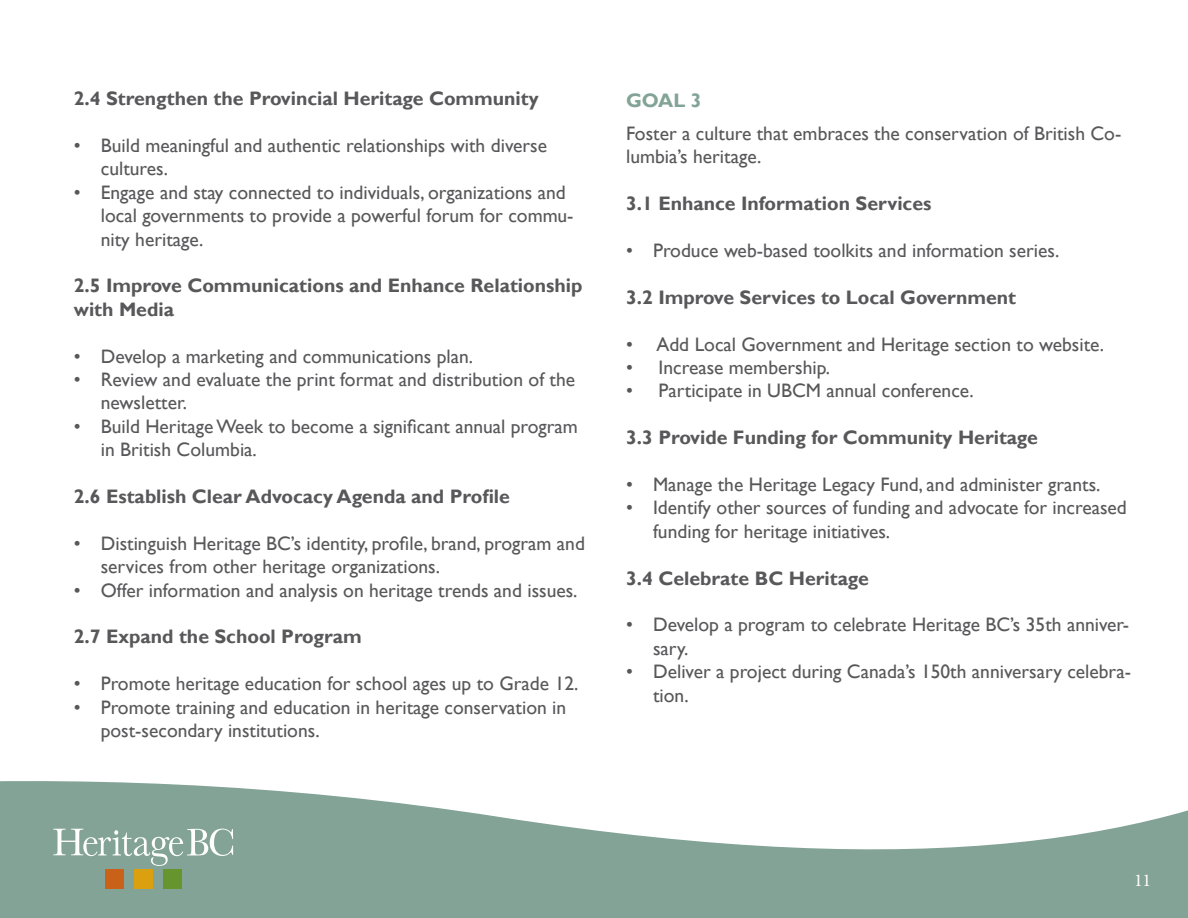
<style>
.page{position:relative;width:1188px;height:918px;background:#fff}
.page>*{position:absolute;margin:0;border:0;box-sizing:border-box;transform-origin:0 0}
.t1{font:19.5px/23.4px "Gill Sans";color:#58585a}
.t2{font:700 19.5px/23.4px "Gill Sans";color:#58585a}
.t3{font:700 19.5px "Gill Sans";color:#82a396}
.t4{font:18px "Minion Pro";color:#fff}
</style>
<div class="page">
<svg style="left:0;top:781px;width:1188px;height:137px;fill:#82a396"></svg>
<svg style="left:53px;top:829px;width:180px;height:37px;background:#9ab4aa"></svg>
<div style="left:106px;top:870px;width:18px;height:19px;background:#c96218"></div>
<div style="left:134px;top:870px;width:19px;height:19px;background:#daa010"></div>
<div style="left:163px;top:870px;width:19px;height:19px;background:#66952d"></div>
<p class="t2" style="left:74px;top:88px;width:466px">2.4 Strengthen the Provincial Heritage Community</p>
<p class="t1" style="left:101px;top:134px;width:448px;text-indent:-27px">• Build meaningful and authentic relationships with diverse cultures.</p>
<p class="t1" style="left:101px;top:181px;width:474px;text-indent:-27px">• Engage and stay connected to individuals, organizations and local governments to provide a powerful forum for commu&shy;nity heritage.</p>
<p class="t2" style="left:74px;top:276px;width:510px">2.5 Improve Communications and Enhance Relationship with Media</p>
<p class="t1" style="left:74px;top:345px;width:401px">• Develop a marketing and communications plan.</p>
<p class="t1" style="left:101px;top:368px;width:476px;text-indent:-27px">• Review and evaluate the print format and distribution of the newsletter.</p>
<p class="t1" style="left:101px;top:415px;width:479px;text-indent:-27px">• Build Heritage Week to become a signiicant annual program in British Columbia.</p>
<p class="t2" style="left:74px;top:485px;width:438px">2.6 Establish Clear Advocacy Agenda and Proile</p>
<p class="t1" style="left:101px;top:532px;width:486px;text-indent:-27px">• Distinguish Heritage BC’s identity, proile, brand, program and services from other heritage organizations.</p>
<p class="t1" style="left:74px;top:579px;width:505px">• Offer information and analysis on heritage trends and issues.</p>
<p class="t2" style="left:74px;top:627px;width:290px">2.7 Expand the School Program</p>
<p class="t1" style="left:74px;top:672px;width:506px">• Promote heritage education for school ages up to Grade 12.</p>
<p class="t1" style="left:101px;top:696px;width:467px;text-indent:-27px">• Promote training and education in heritage conservation in post-secondary institutions.</p>
<p class="t3" style="left:626px;top:92px;width:77px">GOAL 3</p>
<p class="t1" style="left:626px;top:123px;width:497px">Foster a culture that embraces the conservation of British Co&shy;lumbia’s heritage.</p>
<p class="t2" style="left:626px;top:193px;width:307px">3.1 Enhance Information Services</p>
<p class="t1" style="left:626px;top:239px;width:435px">• Produce web-based toolkits and information series.</p>
<p class="t2" style="left:626px;top:287px;width:392px">3.2 Improve Services to Local Government</p>
<p class="t1" style="left:626px;top:333px;width:480px">• Add Local Government and Heritage section to website.</p>
<p class="t1" style="left:626px;top:356px;width:206px">• Increase membership.</p>
<p class="t1" style="left:626px;top:380px;width:349px">• Participate in UBCM annual conference.</p>
<p class="t2" style="left:626px;top:427px;width:413px">3.3 Provide Funding for Community Heritage</p>
<p class="t1" style="left:626px;top:473px;width:476px">• Manage the Heritage Legacy Fund, and administer grants.</p>
<p class="t1" style="left:653px;top:497px;width:475px;text-indent:-27px">• Identify other sources of funding and advocate for increased funding for heritage initiatives.</p>
<p class="t2" style="left:626px;top:568px;width:244px">3.4 Celebrate BC Heritage</p>
<p class="t1" style="left:653px;top:614px;width:477px;text-indent:-27px">• Develop a program to celebrate Heritage BC’s 35th anniver&shy;sary.</p>
<p class="t1" style="left:653px;top:660px;width:479px;text-indent:-27px">• Deliver a project during Canada’s 150th anniversary celebra&shy;tion.</p>
<p class="t4" style="left:1134px;top:869px;width:19px">11</p>
</div>
